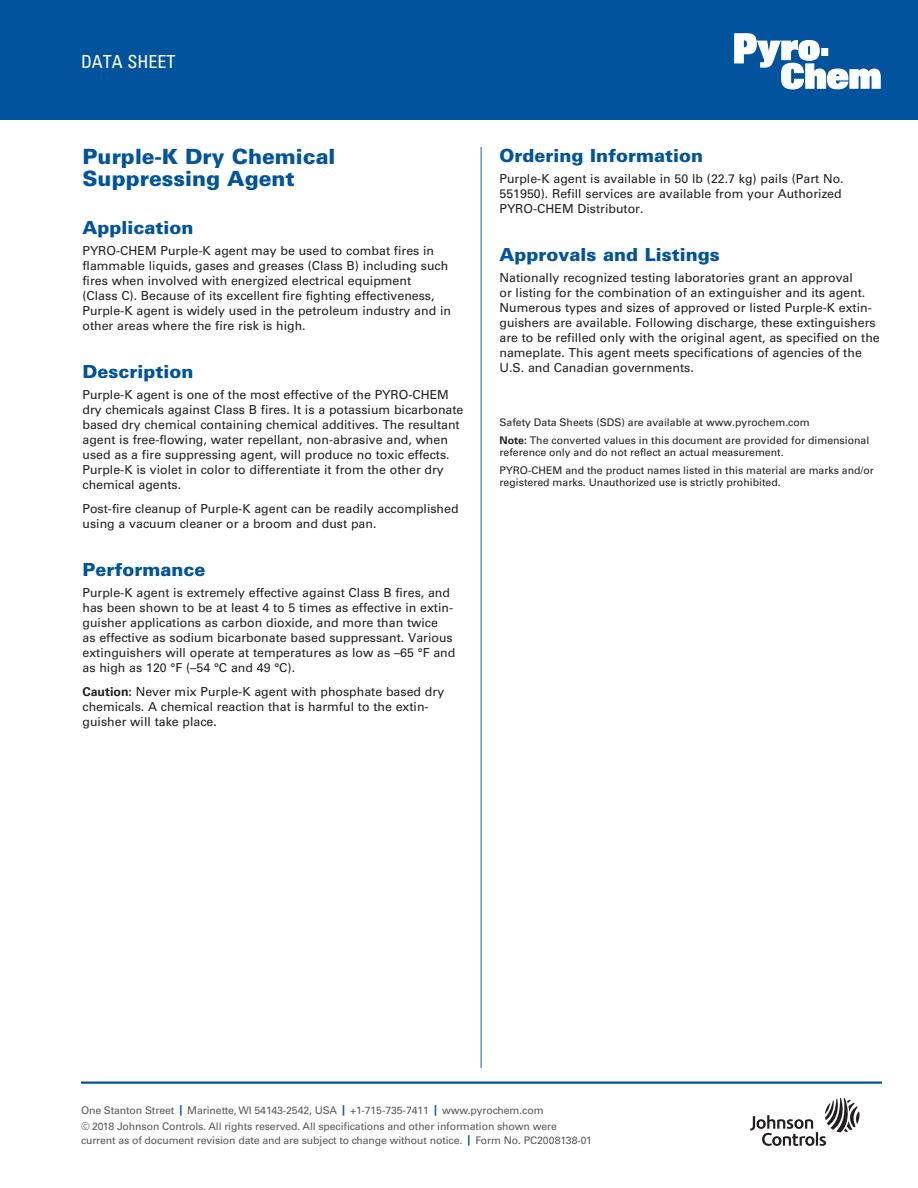
<style>
.page{position:relative;width:918px;height:1188px;background:#fff}
.page>*{position:absolute;margin:0;border:0;box-sizing:border-box;transform-origin:0 0}
._02_Data_Sheet_Heade{font:900 21px/22.5px "Univers LT Std";color:#01539e}
._03_12_pt_Blue_Heade{font:900 18px "Univers LT Std";color:#01539e}
.t1{font:condensed 18px "Univers LT Std";color:#fff}
._05_Text_1st_Graph{font:12.3px/15px "Univers LT Std";color:#231f20}
._06_Text_8_25{font:12.3px/15px "Univers LT Std";color:#231f20}
._16_Note_7_pt__type{font:10.5px/12px "Univers LT Std";color:#231f20}
.t2{font:10.5px/16.4px "Univers LT Std";letter-spacing:-.01em;color:#57585a}
.s1{font-weight:700}
.s2{font-weight:700;color:#01539e}
</style>
<div class="page">
<div style="left:0;top:0;width:918px;height:120px;background:#01539e"></div>
<hr style="left:481px;top:147px;width:1px;height:921px;background:#0068a9">
<hr style="left:81px;top:1082px;width:801px;height:2px;background:#01539e">
<svg style="left:750px;top:1098px;width:109px;height:48px"></svg>
<svg style="left:735px;top:34px;width:145px;height:55px"></svg>
<h2 class="t1" style="left:81px;top:50px;width:96px">DATA SHEET</h2>
<p class="_02_Data_Sheet_Heade" style="left:82px;top:145px;width:255px">Purple-K Dry Chemical<br>Suppressing Agent</p>
<p class="_03_12_pt_Blue_Heade" style="left:82px;top:216px;width:112px">Application</p>
<p class="_05_Text_1st_Graph" style="left:82px;top:243px;width:370px">PYRO-CHEM Purple-K agent may be used to combat fires in flammable liquids, gases and greases (Class B) including such fires when involved with energized electrical equipment<br>(Class C). Because of its excellent fire fighting effectiveness, Purple-K agent is widely used in the petroleum industry and in other areas where the fire risk is high.</p>
<p class="_03_12_pt_Blue_Heade" style="left:82px;top:360px;width:112px">Description</p>
<p class="_05_Text_1st_Graph" style="left:82px;top:387px;width:382px">Purple-K agent is one of the most effective of the PYRO-CHEM dry chemicals against Class B fires. It is a potassium bicarbonate based dry chemical containing chemical additives. The resultant agent is free-flowing, water repellant, non-abrasive and, when used as a fire suppressing agent, will produce no toxic effects.<br>Purple-K is violet in color to differentiate it from the other dry chemical agents.</p>
<p class="_06_Text_8_25" style="left:82px;top:501px;width:378px">Post-fire cleanup of Purple-K agent can be readily accomplished using a vacuum cleaner or a broom and dust pan.</p>
<p class="_03_12_pt_Blue_Heade" style="left:82px;top:558px;width:124px">Performance</p>
<p class="_05_Text_1st_Graph" style="left:82px;top:585px;width:374px">Purple-K agent is extremely effective against Class B fires, and has been shown to be at least 4 to 5 times as effective in extin&shy;guisher applications as carbon dioxide, and more than twice<br>as effective as sodium bicarbonate based suppressant. Various extinguishers will operate at temperatures as low as –65 °F and as high as 120 °F (–54 °C and 49 °C).</p>
<p class="_06_Text_8_25" style="left:82px;top:684px;width:363px"><span class="s1">Caution:</span> Never mix Purple-K agent with phosphate based dry chemicals. A chemical reaction that is harmful to the extin&shy;guisher will take place.</p>
<p class="_03_12_pt_Blue_Heade" style="left:500px;top:144px;width:205px">Ordering Information</p>
<p class="_05_Text_1st_Graph" style="left:500px;top:171px;width:346px">Purple-K agent is available in 50 lb (22.7 kg) pails (Part No.<br>551950). Refill services are available from your Authorized<br>PYRO-CHEM Distributor.</p>
<p class="_03_12_pt_Blue_Heade" style="left:500px;top:243px;width:222px">Approvals and Listings</p>
<p class="_05_Text_1st_Graph" style="left:500px;top:270px;width:382px">Nationally recognized testing laboratories grant an approval<br>or listing for the combination of an extinguisher and its agent.<br>Numerous types and sizes of approved or listed Purple-K extin&shy;guishers are available. Following discharge, these extinguishers are to be refilled only with the original agent, as specified on the nameplate. This agent meets specifications of agencies of the U.S. and Canadian governments.</p>
<p class="_16_Note_7_pt__type" style="left:500px;top:416px;width:312px">Safety Data Sheets (SDS) are available at www.pyrochem.com</p>
<p class="_16_Note_7_pt__type" style="left:500px;top:434px;width:371px"><span class="s1">Note:</span> The converted values in this document are provided for dimensional reference only and do not reflect an actual measurement.</p>
<p class="_16_Note_7_pt__type" style="left:500px;top:464px;width:376px">PYRO-CHEM and the product names listed in this material are marks and/or registered marks. Unauthorized use is strictly prohibited.</p>
<p class="t2" style="left:81px;top:1102px;width:477px">One Stanton Street <span class="s2">|</span> Marinette, WI 54143-2542, USA <span class="s2">|</span> +1-715-735-7411 <span class="s2">|</span> www.pyrochem.com<br>© 2018 Johnson Controls. All rights reserved. All specifications and other information shown were</p>
<p class="t2" style="left:81px;top:1132px;width:512px">current as of document revision date and are subject to change without notice. <span class="s2">|</span> Form No. PC2008138-01</p>
</div>
